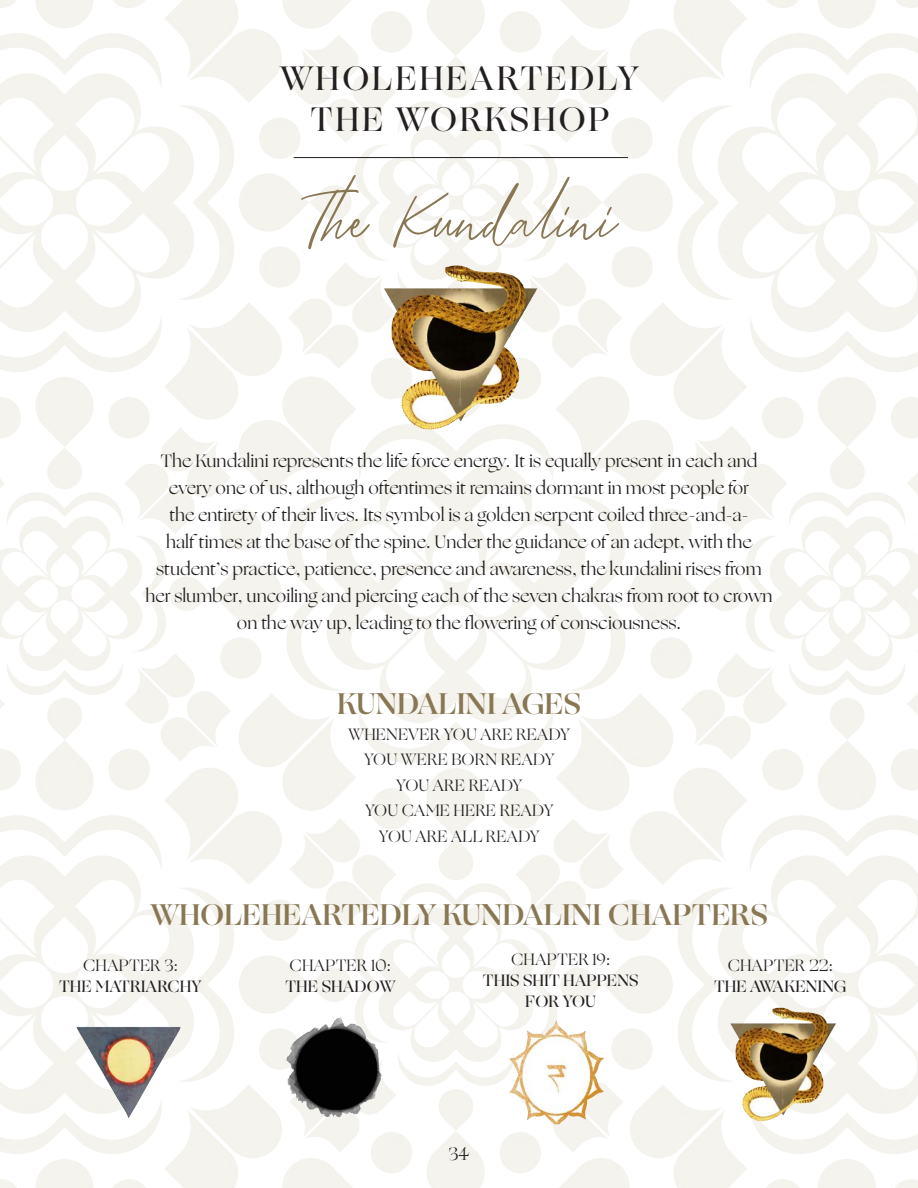
<style>
.page{position:relative;width:918px;height:1188px;background:#fff}
.page>*{position:absolute;margin:0;border:0;box-sizing:border-box;transform-origin:0 0}
.t1{font:99px "Aesthero";color:#897753}
.t2{font:500 34.05px/40.8px "Ogg";letter-spacing:.08em;color:#231f20;text-align:center}
.t3{font:700 30px "Ogg";color:#897753}
.t4{font:18px/27px "Ogg";color:#231f20;text-align:center}
.t5{font:16.5px/21px "Ogg";color:#231f20}
.t6{font:500 16.5px/21px "Ogg";color:#231f20;text-align:center}
.s1{font-weight:400}
.s2{font-weight:500}
</style>
<div class="page">
<img style="left:0;top:0;width:918px;height:1188px">
<hr style="left:294px;top:157px;width:334px;height:1px;background:#231f20">
<img style="left:76px;top:1027px;width:105px;height:91px">
<img style="left:285px;top:1016px;width:97px;height:101px">
<img style="left:509px;top:1020px;width:96px;height:104px">
<img style="left:384px;top:265px;width:118px;height:164px">
<img style="left:730px;top:1008px;width:82px;height:113px">
<p class="t2" style="left:280px;top:58px;width:361px">WHOLEHEARTEDLY<br>THE WORKSHOP</p>
<p class="t1" style="left:301px;top:175px;width:317px">The Kundalini</p>
<p class="t4" style="left:145px;top:447px;width:629px">The Kundalini represents the life force energy. It is equally present in each and every one of us, although oftentimes it remains dormant in most people for<br>the entirety of their lives. Its symbol is a golden serpent coiled three-and-a-<br>half times at the base of the spine. Under the guidance of an adept, with the student’s practice, patience, presence and awareness, the kundalini rises from her slumber, uncoiling and piercing each of the seven chakras from root to crown on the way up, leading to the flowering of consciousness.</p>
<p class="t3" style="left:337px;top:684px;width:245px">KUNDALINI AGES</p>
<p class="t5" style="left:348px;top:724px;width:223px">WHENEVER YOU ARE READY</p>
<p class="t5" style="left:364px;top:749px;width:192px">YOU WERE BORN READY</p>
<p class="t5" style="left:396px;top:775px;width:128px">YOU ARE READY</p>
<p class="t5" style="left:365px;top:800px;width:190px">YOU CAME HERE READY</p>
<p class="t5" style="left:379px;top:826px;width:163px">YOU ARE ALL READY</p>
<p class="t3" style="left:150px;top:894px;width:619px">WHOLEHEARTEDLY KUNDALINI CHAPTERS</p>
<p class="t6" style="left:59px;top:955px;width:144px"><span class="s1">CHAPTER 3:<br></span>THE MATRIARCHY</p>
<p class="t5" style="left:285px;top:955px;width:112px">CHAPTER 10:<br><span class="s2">THE SHADOW</span></p>
<p class="t6" style="left:483px;top:949px;width:157px"><span class="s1">CHAPTER 19:<br></span>THIS SHIT HAPPENS<br>FOR YOU</p>
<p class="t6" style="left:714px;top:955px;width:134px"><span class="s1">CHAPTER 22:<br></span>THE AWAKENING</p>
<p class="t4" style="left:448px;top:1140px;width:23px">34</p>
</div>
